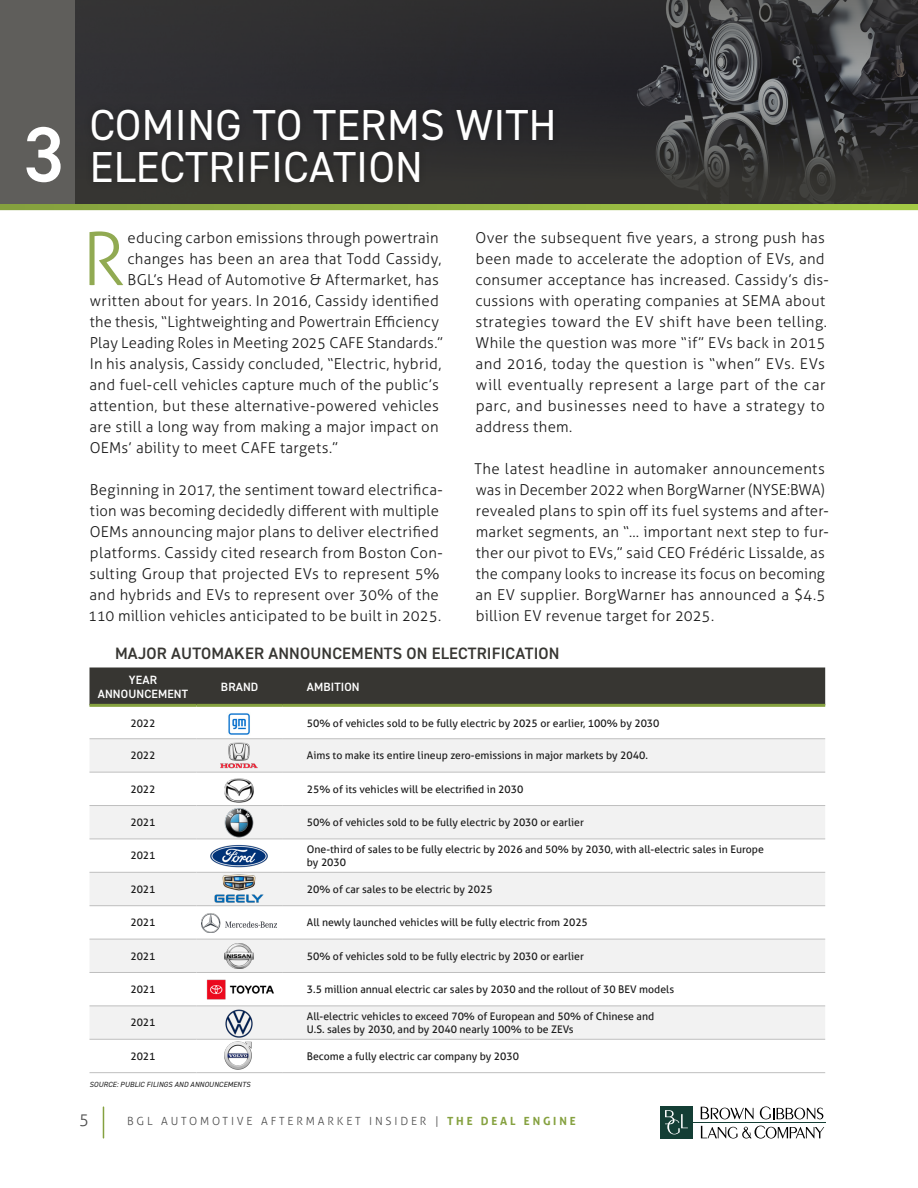
<style>
.page{position:relative;width:918px;height:1188px;background:#fff}
.page>*{position:absolute;margin:0;border:0;box-sizing:border-box;transform-origin:0 0}
.t1{font:300 73.2px "Aller";color:#91aa52}
.t2{font:43.5px/42px "DIN2014";letter-spacing:.01em;color:#fff}
.t3{font:600 16.5px "DIN2014";letter-spacing:.01em;color:#373632}
.t4{font:300 16.5px "Aller";color:#4d4d4d}
.t5{font:300 15px/21px "Aller";letter-spacing:.015em;color:#1a1a1a}
.t6{font:600 12px/13.5px "DIN2014";letter-spacing:.01em;color:#fff;text-align:center}
.t7{font:300 11.25px "Aller";letter-spacing:.25em;color:#4d4d4d}
.t8{font:10.5px/13.5px "Aller";color:#1a1a1a}
.t9{font:italic 7.5px "DIN2014";letter-spacing:.01em;color:#1a1a1a}
.s1{font-weight:600;font-size:78.45px}
.s2{font-weight:700;color:#85a13f}
</style>
<div class="page">
<div style="left:89px;top:668px;width:736px;height:36px;background:#373632"></div>
<svg style="left:89px;top:739px;width:736px;height:300px;fill:#f2f2f2"></svg>
<hr style="left:89px;top:738px;width:107px;height:1px;background:#bfbfbf">
<hr style="left:196px;top:738px;width:87px;height:1px;background:#bfbfbf">
<hr style="left:89px;top:772px;width:107px;height:1px;background:#bfbfbf">
<hr style="left:196px;top:772px;width:87px;height:1px;background:#bfbfbf">
<hr style="left:89px;top:805px;width:107px;height:1px;background:#bfbfbf">
<hr style="left:196px;top:805px;width:87px;height:1px;background:#bfbfbf">
<hr style="left:89px;top:839px;width:107px;height:1px;background:#bfbfbf">
<hr style="left:196px;top:839px;width:87px;height:1px;background:#bfbfbf">
<hr style="left:89px;top:972px;width:107px;height:1px;background:#bfbfbf">
<hr style="left:196px;top:972px;width:87px;height:1px;background:#bfbfbf">
<hr style="left:283px;top:972px;width:542px;height:1px;background:#bfbfbf">
<hr style="left:89px;top:872px;width:107px;height:1px;background:#bfbfbf">
<hr style="left:196px;top:872px;width:87px;height:1px;background:#bfbfbf">
<hr style="left:89px;top:1006px;width:107px;height:1px;background:#bfbfbf">
<hr style="left:196px;top:1006px;width:87px;height:1px;background:#bfbfbf">
<hr style="left:283px;top:872px;width:542px;height:1px;background:#bfbfbf">
<hr style="left:283px;top:1006px;width:542px;height:1px;background:#bfbfbf">
<hr style="left:89px;top:905px;width:107px;height:1px;background:#bfbfbf">
<hr style="left:196px;top:905px;width:87px;height:1px;background:#bfbfbf">
<hr style="left:283px;top:905px;width:542px;height:1px;background:#bfbfbf">
<hr style="left:89px;top:939px;width:107px;height:1px;background:#bfbfbf">
<hr style="left:196px;top:939px;width:87px;height:1px;background:#bfbfbf">
<hr style="left:283px;top:939px;width:542px;height:1px;background:#bfbfbf">
<hr style="left:89px;top:704px;width:107px;height:3px;background:#85a13f">
<hr style="left:196px;top:704px;width:87px;height:3px;background:#85a13f">
<hr style="left:283px;top:704px;width:542px;height:3px;background:#85a13f">
<hr style="left:283px;top:738px;width:542px;height:1px;background:#bfbfbf">
<hr style="left:283px;top:772px;width:542px;height:1px;background:#bfbfbf">
<hr style="left:283px;top:805px;width:542px;height:1px;background:#bfbfbf">
<hr style="left:283px;top:839px;width:542px;height:1px;background:#bfbfbf">
<hr style="left:89px;top:1039px;width:107px;height:1px;background:#bfbfbf">
<hr style="left:196px;top:1039px;width:87px;height:1px;background:#bfbfbf">
<hr style="left:283px;top:1039px;width:542px;height:1px;background:#bfbfbf">
<hr style="left:89px;top:1072px;width:107px;height:1px;background:#bfbfbf">
<hr style="left:196px;top:1072px;width:87px;height:1px;background:#bfbfbf">
<hr style="left:283px;top:1072px;width:542px;height:1px;background:#bfbfbf">
<img style="left:214px;top:874px;width:50px;height:29px">
<img style="left:201px;top:914px;width:76px;height:19px">
<img style="left:228px;top:713px;width:22px;height:22px">
<img style="left:222px;top:806px;width:34px;height:32px">
<img style="left:225px;top:944px;width:28px;height:25px">
<img style="left:219px;top:742px;width:40px;height:26px">
<img style="left:218px;top:779px;width:42px;height:24px">
<img style="left:209px;top:844px;width:60px;height:24px">
<img style="left:222px;top:1006px;width:34px;height:33px">
<img style="left:204px;top:978px;width:72px;height:23px">
<img style="left:224px;top:1041px;width:28px;height:29px">
<hr style="left:691px;top:1122px;width:134px;height:1px;background:#143e35">
<svg style="left:701px;top:1107px;width:53px;height:12px"></svg>
<svg style="left:760px;top:1106px;width:63px;height:13px"></svg>
<svg style="left:701px;top:1126px;width:123px;height:13px"></svg>
<div style="left:660px;top:1106px;width:32px;height:33px;background:#143e35"></div>
<svg style="left:665px;top:1110px;width:23px;height:24px"></svg>
<hr style="left:103px;top:1107px;width:1px;height:31px;background:#85a13f">
<svg style="left:74px;top:0;width:844px;height:204px;background:#323233"></svg>
<svg style="left:0;top:204px;width:918px;height:6px;background:#93b440"></svg>
<div style="left:84px;top:100px;width:477px;height:90px;background:#2e2d2e"></div>
<div style="left:0;top:0;width:74px;height:204px;background:#5f5e5b"></div>
<h2 class="t2" style="left:23px;top:103px;width:535px;text-indent:66px">COMING TO TERMS WITH<br><span class="s1">3</span> ELECTRIFICATION</h2>
<h1 class="t1" style="left:82px;top:215px;width:44px">R</h1>
<p class="t5" style="left:128px;top:227px;width:313px">educing carbon emissions through powertrain</p>
<p class="t5" style="left:127px;top:248px;width:316px">changes has been an area that Todd Cassidy,</p>
<p class="t5" style="left:128px;top:269px;width:313px">BGL’s Head of Automotive &amp; Aftermarket, has</p>
<p class="t5" style="left:90px;top:290px;width:350px">written about for years. In 2016, Cassidy identified</p>
<p class="t5" style="left:90px;top:311px;width:351px">the thesis, “Lightweighting and Powertrain Efficiency</p>
<p class="t5" style="left:90px;top:332px;width:355px">Play Leading Roles in Meeting 2025 CAFE Standards.”</p>
<p class="t5" style="left:90px;top:353px;width:353px">In his analysis, Cassidy concluded, “Electric, hybrid,</p>
<p class="t5" style="left:90px;top:374px;width:351px">and fuel-cell vehicles capture much of the public’s</p>
<p class="t5" style="left:90px;top:395px;width:351px">attention, but these alternative-powered vehicles</p>
<p class="t5" style="left:90px;top:416px;width:351px">are still a long way from making a major impact on</p>
<p class="t5" style="left:90px;top:437px;width:250px">OEMs’ ability to meet CAFE targets.”</p>
<p class="t5" style="left:88px;top:479px;width:356px">Beginning in 2017, the sentiment toward electrifica&shy;tion was becoming decidedly different with multiple OEMs announcing major plans to deliver electrified platforms. Cassidy cited research from Boston Con&shy;sulting Group that projected EVs to represent 5% and hybrids and EVs to represent over 30% of the 110 million vehicles anticipated to be built in 2025.</p>
<p class="t5" style="left:475px;top:227px;width:355px">Over the subsequent five years, a strong push has been made to accelerate the adoption of EVs, and consumer acceptance has increased. Cassidy’s dis&shy;cussions with operating companies at SEMA about strategies toward the EV shift have been telling.<br>While the question was more “if” EVs back in 2015 and 2016, today the question is “when” EVs. EVs will eventually represent a large part of the car parc, and businesses need to have a strategy to address them.</p>
<p class="t5" style="left:475px;top:458px;width:356px">The latest headline in automaker announcements was in December 2022 when BorgWarner (NYSE:BWA) revealed plans to spin off its fuel systems and after&shy;market segments, an “… important next step to fur&shy;ther our pivot to EVs,” said CEO Frédéric Lissalde, as the company looks to increase its focus on becoming an EV supplier. BorgWarnEr has announced a $4.5 billion EV revenue target for 2025.</p>
<p class="t3" style="left:115px;top:642px;width:446px">MAJOR AUTOMAKER ANNOUNCEMENTS ON ELECTRIFICATION</p>
<p class="t6" style="left:98px;top:673px;width:92px">YEAR<br>ANNOUNCEMENT</p>
<p class="t6" style="left:221px;top:680px;width:39px">BRAND</p>
<p class="t6" style="left:307px;top:680px;width:54px">AMBITION</p>
<p class="t8" style="left:130px;top:716px;width:27px">2022</p>
<p class="t8" style="left:307px;top:716px;width:354px">50% of vehicles sold to be fully electric by 2025 or earlier, 100% by 2030</p>
<p class="t8" style="left:130px;top:749px;width:27px">2022</p>
<p class="t8" style="left:307px;top:749px;width:343px">Aims to make its entire lineup zero-emissions in major markets by 2040.</p>
<p class="t8" style="left:130px;top:782px;width:27px">2022</p>
<p class="t8" style="left:307px;top:782px;width:218px">25% of its vehicles will be electrified in 2030</p>
<p class="t8" style="left:130px;top:816px;width:27px">2021</p>
<p class="t8" style="left:307px;top:816px;width:279px">50% of vehicles sold to be fully electric by 2030 or earlier</p>
<p class="t8" style="left:130px;top:849px;width:27px">2021</p>
<p class="t8" style="left:307px;top:842px;width:459px">One-third of sales to be fully electric by 2026 and 50% by 2030, with all-electric sales in Europe by 2030</p>
<p class="t8" style="left:130px;top:882px;width:27px">2021</p>
<p class="t8" style="left:307px;top:882px;width:187px">20% of car sales to be electric by 2025</p>
<p class="t8" style="left:130px;top:916px;width:27px">2021</p>
<p class="t8" style="left:307px;top:916px;width:283px">All newly launched vehicles will be fully electric from 2025</p>
<p class="t8" style="left:130px;top:949px;width:27px">2021</p>
<p class="t8" style="left:307px;top:949px;width:279px">50% of vehicles sold to be fully electric by 2030 or earlier</p>
<p class="t8" style="left:130px;top:983px;width:27px">2021</p>
<p class="t8" style="left:307px;top:983px;width:369px">3.5 million annual electric car sales by 2030 and the rollout of 30 BEV models</p>
<p class="t8" style="left:130px;top:1016px;width:27px">2021</p>
<p class="t8" style="left:307px;top:1009px;width:349px">All-electric vehicles to exceed 70% of European and 50% of Chinese and<br>U.S. sales by 2030, and by 2040 nearly 100% to be ZEVs</p>
<p class="t8" style="left:130px;top:1049px;width:27px">2021</p>
<p class="t8" style="left:307px;top:1049px;width:214px">Become a fully electric car company by 2030</p>
<p class="t9" style="left:90px;top:1080px;width:162px">SOURCE: PUBLIC FILINGS AND ANNOUNCEMENTS</p>
<p class="t4" style="left:79px;top:1109px;width:11px">5</p>
<p class="t7" style="left:127px;top:1114px;width:450px">BGL AUTOMOTIVE AFTERMARKET INSIDER | <span class="s2">THE DEAL ENGINE</span></p>
</div>
